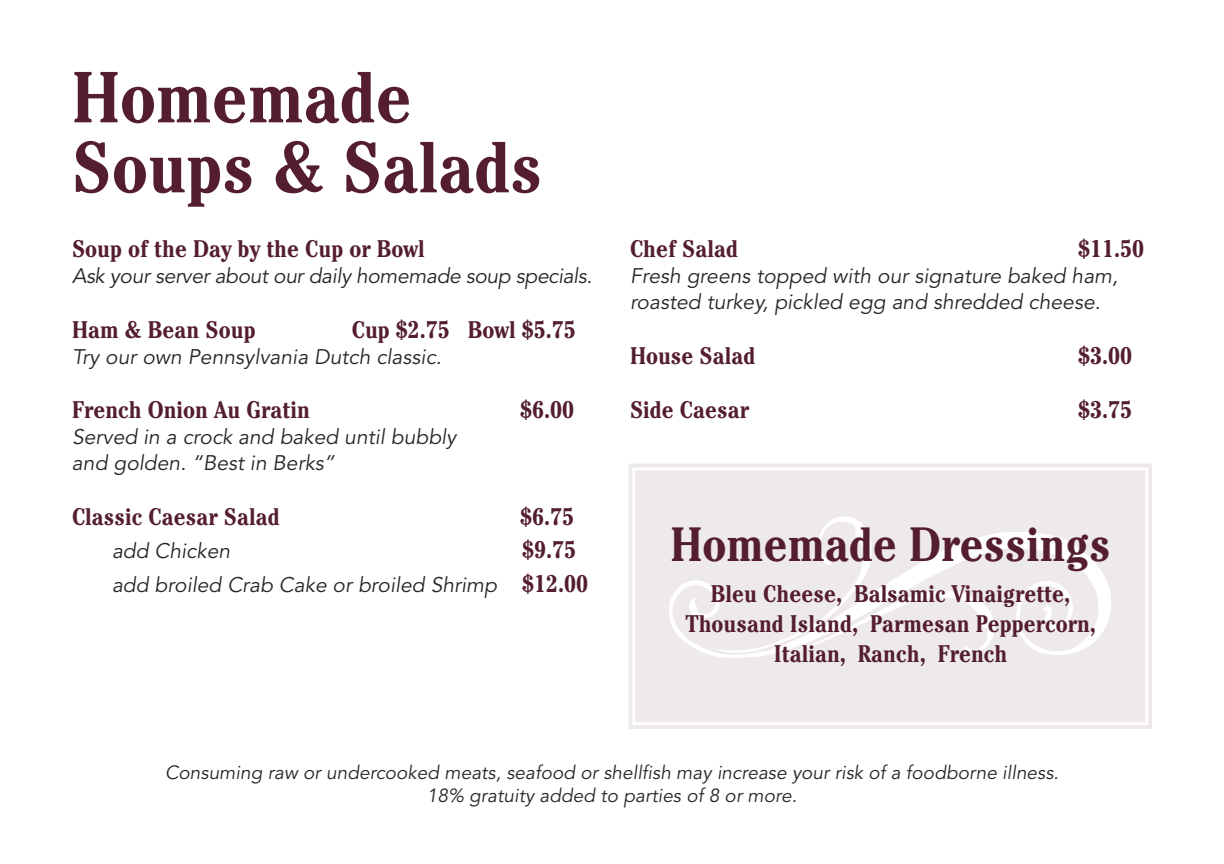
<style>
.page{position:relative;width:1224px;height:864px;background:#fff}
.page>*{position:absolute;margin:0;border:0;box-sizing:border-box;transform-origin:0 0}
.t1{font:700 condensed 72px/70px "Cheltenham";color:#541e30}
.t2{font:700 condensed 48px "Cheltenham";color:#541e30}
.t3{font:700 condensed 24px/30px "Cheltenham";color:#541e30;text-align:center}
.t4{font:italic 21px/26px "Avenir";letter-spacing:.005em;color:#272627}
.t5{font:italic 21px "Avenir";letter-spacing:-.015em;color:#272627}
.t6{font:italic 19px/23px "Avenir";letter-spacing:.005em;color:#272627;text-align:center}
.s1{font-family:"Cheltenham";font-weight:700;font-style:normal;font-stretch:condensed;font-size:24px;color:#541e30}
</style>
<div class="page">
<div style="left:636px;top:472px;width:508px;height:249px;background:#eee9ea"></div>
<svg style="left:669px;top:532px;width:442px;height:126px"></svg>
<svg style="left:712px;top:517px;width:284px;height:136px"></svg>
<div style="left:628px;top:464px;width:524px;height:265px;border:4px solid #eee9ea"></div>
<div style="left:635px;top:470px;width:510px;height:252px;border:1px solid #eee9ea"></div>
<h1 class="t1" style="left:72px;top:69px;width:472px">Homemade<br>Soups &amp; Salads</h1>
<p class="t3" style="left:72px;top:236px;width:354px">Soup of the Day by the Cup or Bowl</p>
<p class="t5" style="left:72px;top:267px;width:522px">Ask your server about our daily homemade soup specials.</p>
<p class="t3" style="left:72px;top:317px;width:185px">Ham &amp; Bean Soup</p>
<p class="t3" style="left:352px;top:317px;width:226px">Cup $2.75 Bowl $5.75</p>
<p class="t4" style="left:72px;top:345px;width:371px">Try our own Pennsylvania Dutch classic.</p>
<p class="t3" style="left:72px;top:397px;width:239px">French Onion Au Gratin</p>
<p class="t3" style="left:520px;top:397px;width:55px">$6.00</p>
<p class="t4" style="left:72px;top:426px;width:386px">Served in a crock and baked until bubbly and golden. “Best in Berks”</p>
<p class="t3" style="left:72px;top:504px;width:209px">Classic Caesar Salad</p>
<p class="t3" style="left:520px;top:504px;width:55px">$6.75</p>
<p class="t4" style="left:112px;top:540px;width:120px">add Chicken</p>
<p class="t3" style="left:522px;top:537px;width:55px">$9.75</p>
<p class="t4" style="left:112px;top:573px;width:477px">add broiled Crab Cake or broiled Shrimp <span class="s1">$12.00</span></p>
<p class="t3" style="left:630px;top:236px;width:110px">Chef Salad</p>
<p class="t3" style="left:1078px;top:236px;width:67px">$11.50</p>
<p class="t4" style="left:630px;top:264px;width:490px">Fresh greens topped with our signature baked ham, roasted turkey, pickled egg and shredded cheese.</p>
<p class="t3" style="left:630px;top:343px;width:127px">House Salad</p>
<p class="t3" style="left:1078px;top:343px;width:55px">$3.00</p>
<p class="t3" style="left:630px;top:397px;width:121px">Side Caesar</p>
<p class="t3" style="left:1078px;top:397px;width:55px">$3.75</p>
<h2 class="t2" style="left:670px;top:527px;width:442px">Homemade Dressings</h2>
<p class="t3" style="left:685px;top:581px;width:412px">Bleu Cheese, Balsamic Vinaigrette,<br>Thousand Island, Parmesan Peppercorn,<br>Italian, Ranch, French</p>
<p class="t6" style="left:165px;top:763px;width:895px">Consuming raw or undercooked meats, seafood or shellfish may increase your risk of a foodborne illness.<br>18% gratuity added to parties of 8 or more.</p>
</div>
